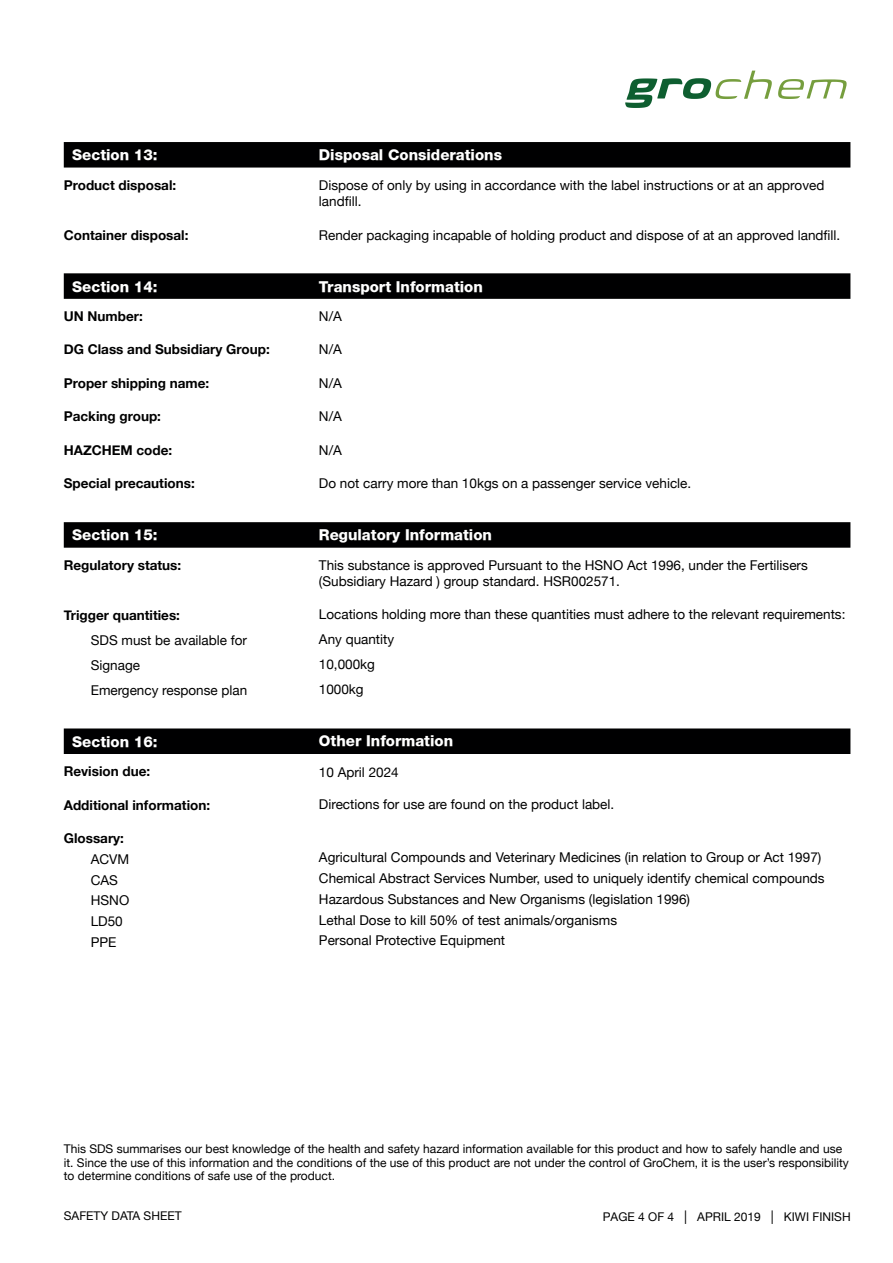
<style>
.page{position:relative;width:893px;height:1263px;background:#fff}
.page>*{position:absolute;margin:0;border:0;box-sizing:border-box;transform-origin:0 0}
.t1{font:800 15px "Helvetica Neue";color:#fff}
.t2{font:13.5px/20.7px "Helvetica Neue";color:#000001}
.t3{font:700 13.5px "Helvetica Neue";color:#000001}
.t4{font:12px/13.5px "Helvetica Neue";color:#000001}
.s1{font-size:13.5px}
</style>
<div class="page">
<svg style="left:778px;top:79px;width:69px;height:20px"></svg>
<svg style="left:625px;top:71px;width:147px;height:37px"></svg>
<div style="left:64px;top:142px;width:786px;height:26px;background:#000001"></div>
<div style="left:64px;top:273px;width:786px;height:26px;background:#000001"></div>
<div style="left:64px;top:522px;width:786px;height:26px;background:#000001"></div>
<div style="left:64px;top:728px;width:786px;height:26px;background:#000001"></div>
<p class="t1" style="left:72px;top:146px;width:87px">Section 13:</p>
<p class="t1" style="left:319px;top:146px;width:185px">Disposal Considerations</p>
<p class="t3" style="left:64px;top:174px;width:114px">Product disposal:</p>
<p class="t2" style="left:319px;top:177px;width:507px;line-height:16.5px">Dispose of only by using in accordance with the label instructions or at an approved landfill.</p>
<p class="t3" style="left:64px;top:224px;width:126px">Container disposal:</p>
<p class="t2" style="left:319px;top:225px;width:523px">Render packaging incapable of holding product and dispose of at an approved landfill.</p>
<p class="t1" style="left:72px;top:277px;width:87px">Section 14:</p>
<p class="t1" style="left:319px;top:277px;width:165px">Transport Information</p>
<p class="t3" style="left:64px;top:305px;width:81px">UN Number:</p>
<p class="t2" style="left:319px;top:306px;width:24px">N/A</p>
<p class="t3" style="left:64px;top:339px;width:208px">DG Class and Subsidiary Group:</p>
<p class="t2" style="left:319px;top:340px;width:24px">N/A</p>
<p class="t3" style="left:64px;top:372px;width:147px">Proper shipping name:</p>
<p class="t2" style="left:319px;top:373px;width:24px">N/A</p>
<p class="t3" style="left:64px;top:406px;width:99px">Packing group:</p>
<p class="t2" style="left:319px;top:407px;width:24px">N/A</p>
<p class="t3" style="left:64px;top:439px;width:110px">HAZCHEM code:</p>
<p class="t2" style="left:319px;top:441px;width:24px">N/A</p>
<p class="t3" style="left:64px;top:473px;width:132px">Special precautions:</p>
<p class="t1" style="left:72px;top:526px;width:87px">Section 15:</p>
<p class="t3" style="left:64px;top:554px;width:119px">Regulatory status:</p>
<p class="t3" style="left:64px;top:604px;width:118px">Trigger quantities:</p>
<p class="t2" style="left:91px;top:628px;width:158px;line-height:25px">SDS must be available for<br>Signage<br>Emergency response plan</p>
<p class="t1" style="left:72px;top:732px;width:87px">Section 16:</p>
<p class="t3" style="left:64px;top:761px;width:88px">Revision due:</p>
<p class="t3" style="left:64px;top:794px;width:148px">Additional information:</p>
<p class="t3" style="left:64px;top:828px;width:62px">Glossary:</p>
<p class="t2" style="left:91px;top:849px;width:40px">ACVM<br>CAS<br>HSNO<br>LD50<br>PPE</p>
<p class="t2" style="left:319px;top:474px;width:374px">Do not carry more than 10kgs on a passenger service vehicle.</p>
<p class="t1" style="left:319px;top:526px;width:175px">Regulatory Information</p>
<p class="t2" style="left:319px;top:557px;width:490px;line-height:16.5px">This substance is approved Pursuant to the HSNO Act 1996, under the Fertilisers (Subsidiary Hazard ) group standard. HSR002571.</p>
<p class="t2" style="left:319px;top:602px;width:528px;line-height:25px">Locations holding more than these quantities must adhere to the relevant requirements:<br>Any quantity<br>10,000kg<br>1000kg</p>
<p class="t1" style="left:319px;top:732px;width:136px">Other Information</p>
<p class="t2" style="left:319px;top:763px;width:81px">10 April 2024</p>
<p class="t2" style="left:319px;top:794px;width:297px">Directions for use are found on the product label.</p>
<p class="t2" style="left:319px;top:848px;width:507px">Agricultural Compounds and Veterinary Medicines (in relation to Group or Act 1997)<br>Chemical Abstract Services Number, used to uniquely identify chemical compounds Hazardous Substances and New Organisms (legislation 1996)<br>Lethal Dose to kill 50% of test animals/organisms<br>Personal Protective Equipment</p>
<p class="t4" style="left:64px;top:1143px;width:787px">This SDS summarises our best knowledge of the health and safety hazard information available for this product and how to safely handle and use it. Since the use of this information and the conditions of the use of this product are not under the control of GroChem, it is the user’s responsibility to determine conditions of safe use of the product.</p>
<p class="t4" style="left:64px;top:1210px;width:119px">SAFETY DATA SHEET</p>
<p class="t4" style="left:603px;top:1211px;width:249px">PAGE 4 OF 4 <span class="s1">|</span> APRIL 2019 <span class="s1">|</span> KIWI FINISH</p>
</div>
